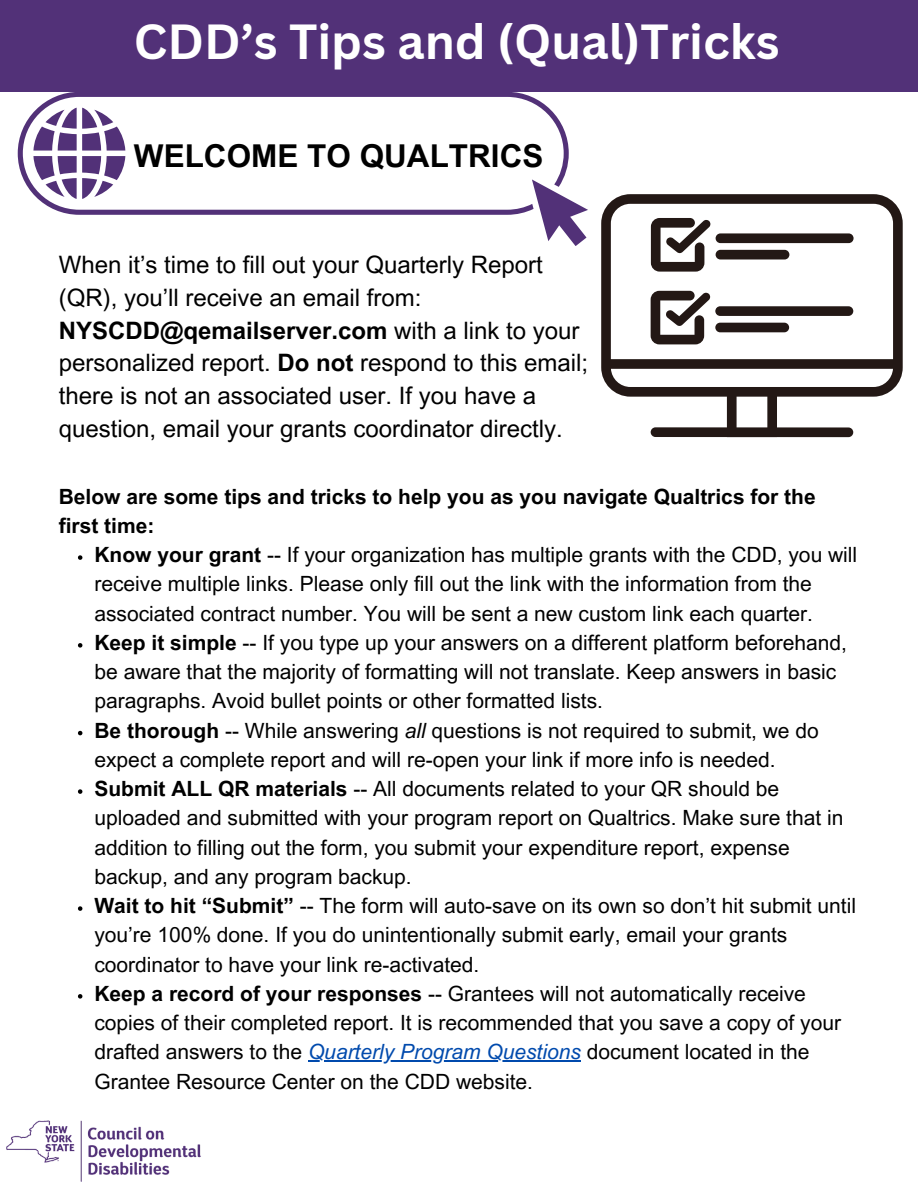
<style>
.page{position:relative;width:918px;height:1188px;background:#fff}
.page>*{position:absolute;margin:0;border:0;box-sizing:border-box;transform-origin:0 0}
.t1{font:700 48px "Canva Sans";color:#fff}
.t2{font:700 31.5px "Arial MT Pro";color:#000}
.t3{font:24px/32.7px "Arial MT Pro";color:#000}
.t4{font:21px/29.2px "Arial MT Pro";color:#000}
.t5{font:700 21px/29.2px "Arial MT Pro";color:#000}
.s1{font-weight:700}
.s2{font-style:italic}
.s3{font-style:italic;color:#004aad}
</style>
<div class="page">
<div style="left:0;top:0;width:918px;height:92px;background:#523178"></div>
<img style="left:6px;top:1120px;width:195px;height:62px">
<svg style="left:541px;top:199px;width:47px;height:47px"></svg>
<svg style="left:18px;top:92px;width:551px;height:123px"></svg>
<svg style="left:601px;top:194px;width:302px;height:243px"></svg>
<div style="left:715px;top:306px;width:138px;height:10px;background:#231815;border-radius:5px"></div>
<div style="left:715px;top:323px;width:74px;height:9px;background:#231815;border-radius:5px"></div>
<svg style="left:651px;top:291px;width:60px;height:53px"></svg>
<div style="left:716px;top:233px;width:138px;height:10px;background:#231815;border-radius:5px"></div>
<div style="left:716px;top:250px;width:73px;height:9px;background:#231815;border-radius:5px"></div>
<svg style="left:651px;top:218px;width:60px;height:54px"></svg>
<svg style="left:78px;top:555px;width:4px;height:5px"></svg>
<svg style="left:78px;top:643px;width:4px;height:5px"></svg>
<svg style="left:78px;top:731px;width:4px;height:4px"></svg>
<svg style="left:78px;top:789px;width:4px;height:5px"></svg>
<svg style="left:78px;top:906px;width:4px;height:5px"></svg>
<svg style="left:78px;top:994px;width:4px;height:5px"></svg>
<hr style="left:308px;top:1060px;width:273px;height:2px;background:#004aad">
<p class="t1" style="left:134px;top:8px;width:647px">CDD’s Tips and (Qual)Tricks</p>
<p class="t2" style="left:134px;top:144px;width:411px">WELCOME TO QUALTRICS</p>
<p class="t3" style="left:59px;top:252px;width:531px">When it’s time to fill out your Quarterly Report (QR), you’ll receive an email from:<br><span class="s1">NYSCDD@qemailserver.com</span> with a link to your personalized report. <span class="s1">Do not</span> respond to this email; there is not an associated user. If you have a question, email your grants coordinator directly.</p>
<p class="t5" style="left:59px;top:484px;width:758px">Below are some tips and tricks to help you as you navigate Qualtrics for the first time:</p>
<h2 class="t4" style="left:94px;top:543px;width:764px"><span class="s1">Know your grant</span> -- If your organization has multiple grants with the CDD, you will receive multiple links. Please only fill out the link with the information from the associated contract number. You will be sent a new custom link each quarter.</h2>
<h3 class="t4" style="left:94px;top:630px;width:754px"><span class="s1">Keep it simple</span> -- If you type up your answers on a different platform beforehand, be aware that the majority of formatting will not translate. Keep answers in basic paragraphs. Avoid bullet points or other formatted lists.</h3>
<p class="t4" style="left:94px;top:718px;width:726px"><span class="s1">Be thorough</span> -- While answering <span class="s2">all</span> questions is not required to submit, we do expect a complete report and will re-open your link if more info is needed.</p>
<h4 class="t4" style="left:94px;top:777px;width:750px"><span class="s1">Submit ALL QR materials</span> -- All documents related to your QR should be uploaded and submitted with your program report on Qualtrics. Make sure that in addition to filling out the form, you submit your expenditure report, expense backup, and any program backup.</h4>
<p class="t4" style="left:94px;top:894px;width:763px"><span class="s1">Wait to hit “Submit”</span> -- The form will auto-save on its own so don’t hit submit until you’re 100% done. If you do unintentionally submit early, email your grants coordinator to have your link re-activated.</p>
<p class="t4" style="left:94px;top:981px;width:748px"><span class="s1">Keep a record of your responses</span> -- Grantees will not automatically receive copies of their completed report. It is recommended that you save a copy of your drafted answers to the <span class="s3">Quarterly Program Questions</span> document located in the</p>
<p class="t4" style="left:94px;top:1069px;width:440px">Grantee Resource Center on the CDD website.</p>
</div>
